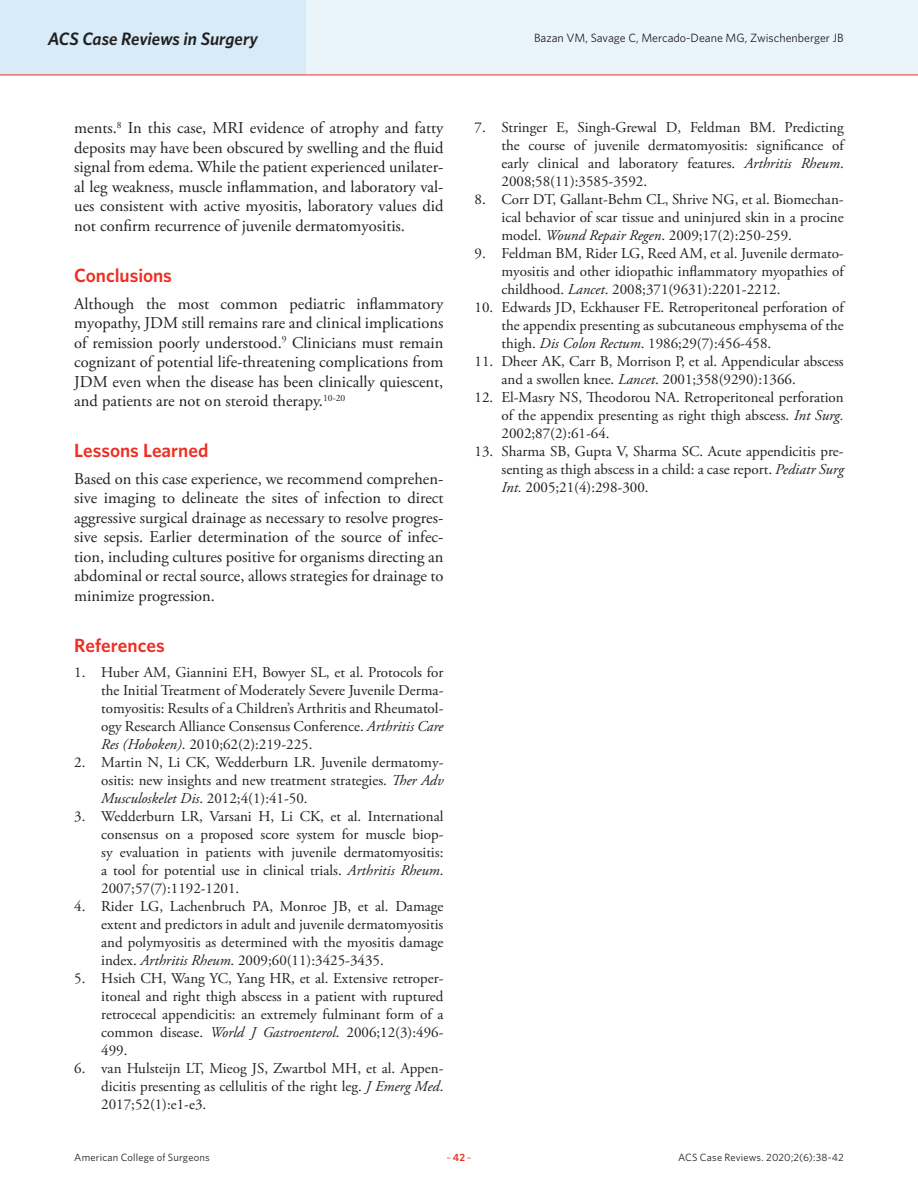
<style>
.page{position:relative;width:918px;height:1188px;background:#fff}
.page>*{position:absolute;margin:0;border:0;box-sizing:border-box;transform-origin:0 0}
.Article_Subhead{font:600 19.2px "Whitney";color:#ee2e22}
.t1{font:italic 600 18px "Whitney";letter-spacing:-.005em;color:#231f20}
.Article_Body_no_inde{font:16.5px/19.5px "Adobe Garamond Pro";color:#231f20;text-align:justify}
.t2{font:15px/18px "Adobe Garamond Pro";color:#231f20;text-align:justify}
.t3{font:12px "Whitney";color:#231f20}
.t4{font:10.5px "Whitney";letter-spacing:.015em;color:#231f20}
.t5{font:10.5px "Whitney";color:#ee2e22}
.s1{font-style:italic}
.s2{font-weight:600}
</style>
<div class="page">
<div style="left:0;top:0;width:918px;height:75px;background:#eaf5fb"></div>
<div style="left:0;top:0;width:306px;height:75px;background:#d7ebf8"></div>
<hr style="left:0;top:75px;width:918px;height:1px;background:#ee2e22">
<p class="t1" style="left:48px;top:26px;width:212px">ACS Case Reviews in Surgery</p>
<p class="t3" style="left:534px;top:30px;width:311px">Bazan VM, Savage C, Mercado-Deane MG, Zwischenberger JB</p>
<p class="Article_Body_no_inde" style="left:74px;top:119px;width:371px">ments.<sup>8</sup> In this case, MRI evidence of atrophy and fatty deposits may have been obscured by swelling and the fluid signal from edema. While the patient experienced unilater&shy;al leg weakness, muscle inflammation, and laboratory val&shy;ues consistent with active myositis, laboratory values did not confirm recurrence of juvenile dermatomyositis.</p>
<p class="Article_Subhead" style="left:74px;top:262px;width:99px">Conclusions</p>
<p class="Article_Body_no_inde" style="left:74px;top:294px;width:371px">Although the most common pediatric inflammatory myopathy, JDM still remains rare and clinical implications of remission poorly understood.<sup>9</sup> Clinicians must remain cognizant of potential life-threatening complications from JDM even when the disease has been clinically quiescent, and patients are not on steroid therapy.<sup>10-20</sup></p>
<p class="Article_Subhead" style="left:74px;top:437px;width:136px">Lessons Learned</p>
<p class="Article_Body_no_inde" style="left:74px;top:470px;width:371px">Based on this case experience, we recommend comprehen&shy;sive imaging to delineate the sites of infection to direct aggressive surgical drainage as necessary to resolve progres&shy;sive sepsis. Earlier determination of the source of infec&shy;tion, including cultures positive for organisms directing an abdominal or rectal source, allows strategies for drainage to minimize progression.</p>
<p class="Article_Subhead" style="left:74px;top:632px;width:92px">References</p>
<p class="t2" style="left:101px;top:664px;width:344px;text-indent:-27px">1. Huber AM, Giannini EH, Bowyer SL, et al. Protocols for the Initial Treatment of Moderately Severe Juvenile Derma&shy;tomyositis: Results of a Children’s Arthritis and Rheumatol&shy;ogy Research Alliance Consensus Conference. <span class="s1">Arthritis Care Res (Hoboken)</span>. 2010;62(2):219-225.</p>
<p class="t2" style="left:101px;top:754px;width:344px;text-indent:-27px">2. Martin N, Li CK, Wedderburn LR. Juvenile dermatomy&shy;ositis: new insights and new treatment strategies. <span class="s1">Ther Adv Musculoskelet Dis</span>. 2012;4(1):41-50.</p>
<p class="t2" style="left:101px;top:808px;width:344px;text-indent:-27px">3. Wedderburn LR, Varsani H, Li CK, et al. International consensus on a proposed score system for muscle biop&shy;sy evaluation in patients with juvenile dermatomyositis: a tool for potential use in clinical trials. <span class="s1">Arthritis Rheum</span>.<br>2007;57(7):1192-1201.</p>
<p class="t2" style="left:101px;top:898px;width:344px;text-indent:-27px">4. Rider LG, Lachenbruch PA, Monroe JB, et al. Damage extent and predictors in adult and juvenile dermatomyositis and polymyositis as determined with the myositis damage index. <span class="s1">Arthritis Rheum</span>. 2009;60(11):3425-3435.</p>
<p class="t2" style="left:101px;top:970px;width:344px;text-indent:-27px">5. Hsieh CH, Wang YC, Yang HR, et al. Extensive retroper&shy;itoneal and right thigh abscess in a patient with ruptured retrocecal appendicitis: an extremely fulminant form of a common disease. <span class="s1">World J Gastroenterol</span>. 2006;12(3):496- 499.</p>
<p class="t2" style="left:101px;top:1060px;width:344px;text-indent:-27px">6. van Hulsteijn LT, Mieog JS, Zwartbol MH, et al. Appen&shy;dicitis presenting as cellulitis of the right leg. <span class="s1">J Emerg Med</span>.<br>2017;52(1):e1-e3.</p>
<p class="t2" style="left:502px;top:119px;width:344px;text-indent:-27px">7. Stringer E, Singh-Grewal D, Feldman BM. Predicting the course of juvenile dermatomyositis: significance of early clinical and laboratory features. <span class="s1">Arthritis Rheum</span>.<br>2008;58(11):3585-3592.</p>
<p class="t2" style="left:502px;top:191px;width:344px;text-indent:-27px">8. Corr DT, Gallant-Behm CL, Shrive NG, et al. Biomechan&shy;ical behavior of scar tissue and uninjured skin in a procine model. <span class="s1">Wound Repair Regen</span>. 2009;17(2):250-259.</p>
<p class="t2" style="left:502px;top:245px;width:344px;text-indent:-27px">9. Feldman BM, Rider LG, Reed AM, et al. Juvenile dermato&shy;myositis and other idiopathic inflammatory myopathies of childhood. <span class="s1">Lancet</span>. 2008;371(9631):2201-2212.</p>
<p class="t2" style="left:502px;top:299px;width:344px;text-indent:-27px">10. Edwards JD, Eckhauser FE. Retroperitoneal perforation of the appendix presenting as subcutaneous emphysema of the thigh. <span class="s1">Dis Colon Rectum</span>. 1986;29(7):456-458.</p>
<p class="t2" style="left:502px;top:353px;width:344px;text-indent:-27px">11. Dheer AK, Carr B, Morrison P, et al. Appendicular abscess and a swollen knee. <span class="s1">Lancet</span>. 2001;358(9290):1366.</p>
<p class="t2" style="left:502px;top:389px;width:344px;text-indent:-27px">12. El-Masry NS, Theodorou NA. Retroperitoneal perforation of the appendix presenting as right thigh abscess. <span class="s1">Int Surg.<br></span>2002;87(2):61-64.</p>
<p class="t2" style="left:502px;top:443px;width:344px;text-indent:-27px">13. Sharma SB, Gupta V, Sharma SC. Acute appendicitis pre&shy;senting as thigh abscess in a child: a case report. <span class="s1">Pediatr Surg Int.</span> 2005;21(4):298-300.</p>
<p class="t4" style="left:74px;top:1150px;width:137px">American College of Surgeons</p>
<p class="t5" style="left:446px;top:1150px;width:27px">–<span class="s2">42</span>–</p>
<p class="t4" style="left:678px;top:1150px;width:167px">ACS Case Reviews. 2020;2(6):38-42</p>
</div>
